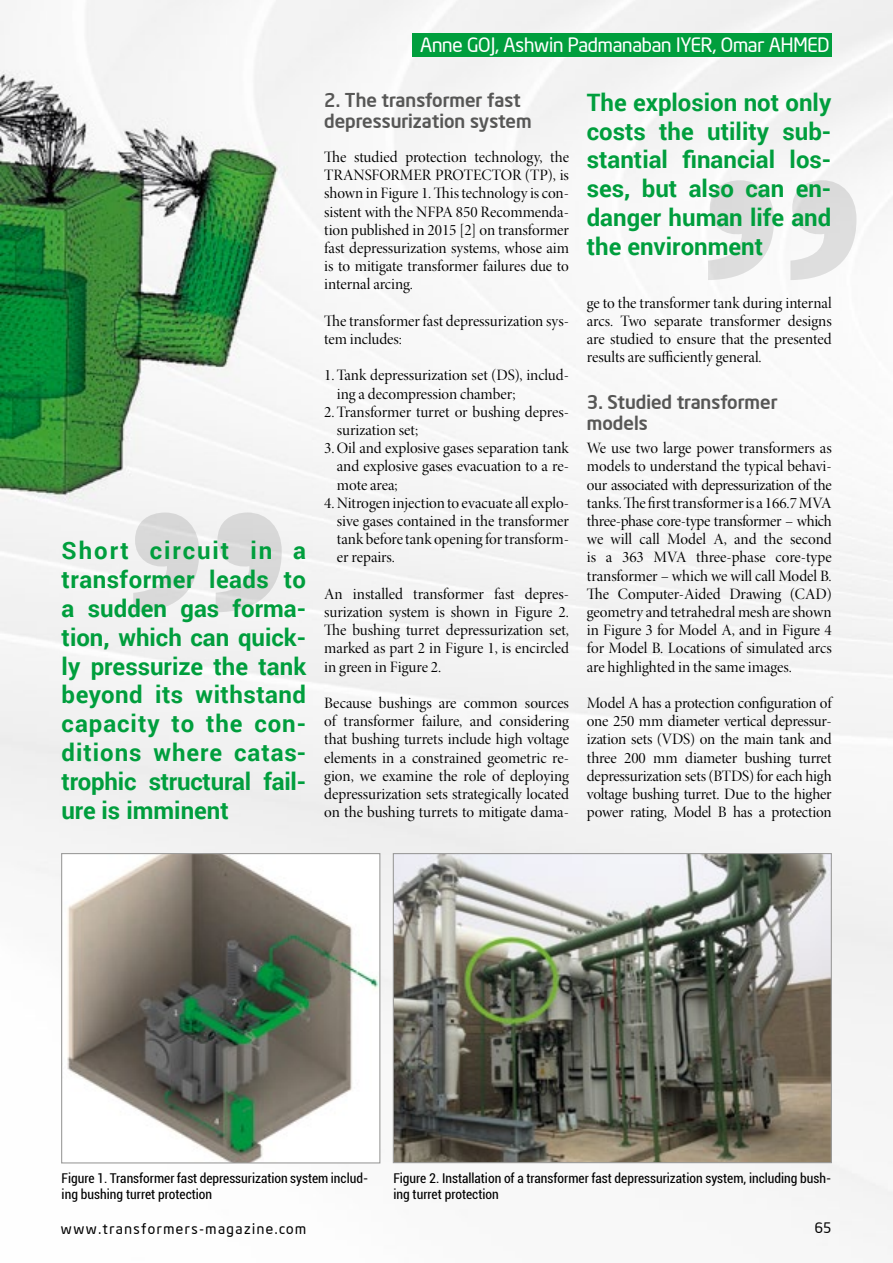
<style>
.page{position:relative;width:893px;height:1263px;background:#fff}
.page>*{position:absolute;margin:0;border:0;box-sizing:border-box;transform-origin:0 0}
.t1{font:700 24px/28.8px "Roboto";color:#009e3d;text-align:justify}
.t2{font:19.5px "Neo Sans Intel";letter-spacing:-.01em;color:#fff}
.t3{font:500 18.75px/21px "Neo Sans Intel";color:#575756}
.t4{font:15.9px/18.1px "Minion Pro Disp";letter-spacing:-.005em;color:#000;text-align:justify}
.t5{font:14.25px "Neo Sans Intel";letter-spacing:.11em;color:#000}
.t6{font:condensed 13.5px/16.5px "Roboto";color:#000}
</style>
<div class="page">
<img style="left:0;top:0;width:893px;height:1249px">
<svg style="left:133px;top:512px;width:149px;height:100px"></svg>
<svg style="left:708px;top:180px;width:148px;height:100px"></svg>
<img style="left:63px;top:855px;width:315px;height:306px">
<div style="left:61px;top:853px;width:319px;height:310px;border:1px solid #9d9d9c"></div>
<img style="left:395px;top:855px;width:435px;height:306px">
<div style="left:393px;top:853px;width:439px;height:310px;border:1px solid #9d9d9c"></div>
<div style="left:412px;top:33px;width:419px;height:24px;background:#009e3d"></div>
<h1 class="t1" style="left:62px;top:536px;width:246px">Short circuit in a transformer leads to a sudden gas forma&shy;tion, which can quick&shy;ly pressurize the tank beyond its withstand capacity to the con&shy;ditions where catas&shy;trophic structural fail&shy;ure is imminent</h1>
<p class="t2" style="left:420px;top:33px;width:411px">Anne GOJ, Ashwin Padmanaban IYER, Omar AHMED</p>
<p class="t3" style="left:324px;top:89px;width:209px">2. The transformer fast depressurization system</p>
<p class="t4" style="left:324px;top:148px;width:246px">The studied protection technology, the TRANSFORMER PROTECTOR (TP), is shown in Figure 1. This technology is con&shy;sistent with the NFPA 850 Recommenda&shy;tion published in 2015 [2] on transformer fast depressurization systems, whose aim is to mitigate transformer failures due to internal arcing.</p>
<p class="t4" style="left:324px;top:312px;width:246px">The transformer fast depressurization sys&shy;tem includes:</p>
<p class="t4" style="left:337px;top:367px;width:233px;text-indent:-13px">1. Tank depressurization set (DS), includ&shy;ing a decompression chamber;</p>
<p class="t4" style="left:337px;top:403px;width:233px;text-indent:-13px">2. Transformer turret or bushing depres&shy;surization set;</p>
<p class="t4" style="left:337px;top:439px;width:233px;text-indent:-13px">3. Oil and explosive gases separation tank and explosive gases evacuation to a re&shy;mote area;</p>
<p class="t4" style="left:337px;top:494px;width:234px;text-indent:-13px">4. Nitrogen injection to evacuate all explo&shy;sive gases contained in the transformer tank before tank opening for transform&shy;er repairs.</p>
<p class="t4" style="left:324px;top:585px;width:246px">An installed transformer fast depres&shy;surization system is shown in Figure 2.<br>The bushing turret depressurization set, marked as part 2 in Figure 1, is encircled in green in Figure 2.</p>
<p class="t4" style="left:324px;top:694px;width:246px">Because bushings are common sources of transformer failure, and considering that bushing turrets include high voltage elements in a constrained geometric re&shy;gion, we examine the role of deploying depressurization sets strategically located on the bushing turrets to mitigate dama-</p>
<h1 class="t1" style="left:587px;top:87px;width:246px">The explosion not only costs the utility sub&shy;stantial financial los&shy;ses, but also can en&shy;danger human life and the environment</h1>
<p class="t4" style="left:587px;top:294px;width:246px">ge to the transformer tank during internal arcs. Two separate transformer designs are studied to ensure that the presented results are sufficiently general.</p>
<p class="t3" style="left:587px;top:391px;width:192px">3. Studied transformer models</p>
<p class="t4" style="left:587px;top:439px;width:246px">We use two large power transformers as models to understand the typical behavi&shy;our associated with depressurization of the tanks. The first transformer is a 166.7 MVA three-phase core-type transformer – which we will call Model A, and the second is a 363 MVA three-phase core-type transformer – which we will call Model B.<br>The Computer-Aided Drawing (CAD) geometry and tetrahedral mesh are shown in Figure 3 for Model A, and in Figure 4 for Model B. Locations of simulated arcs are highlighted in the same images.</p>
<p class="t4" style="left:587px;top:694px;width:246px">Model A has a protection configuration of one 250 mm diameter vertical depressur&shy;ization sets (VDS) on the main tank and three 200 mm diameter bushing turret depressurization sets (BTDS) for each high voltage bushing turret. Due to the higher power rating, Model B has a protection</p>
<p class="t6" style="left:62px;top:1169px;width:308px">Figure 1. Transformer fast depressurization system includ&shy;ing bushing turret protection</p>
<p class="t6" style="left:393px;top:1169px;width:439px">Figure 2. Installation of a transformer fast depressurization system, including bush&shy;ing turret protection</p>
<p class="t5" style="left:61px;top:1220px;width:247px">www.transformers-magazine.com</p>
<p class="t5" style="left:815px;top:1219px;width:18px">65</p>
</div>
